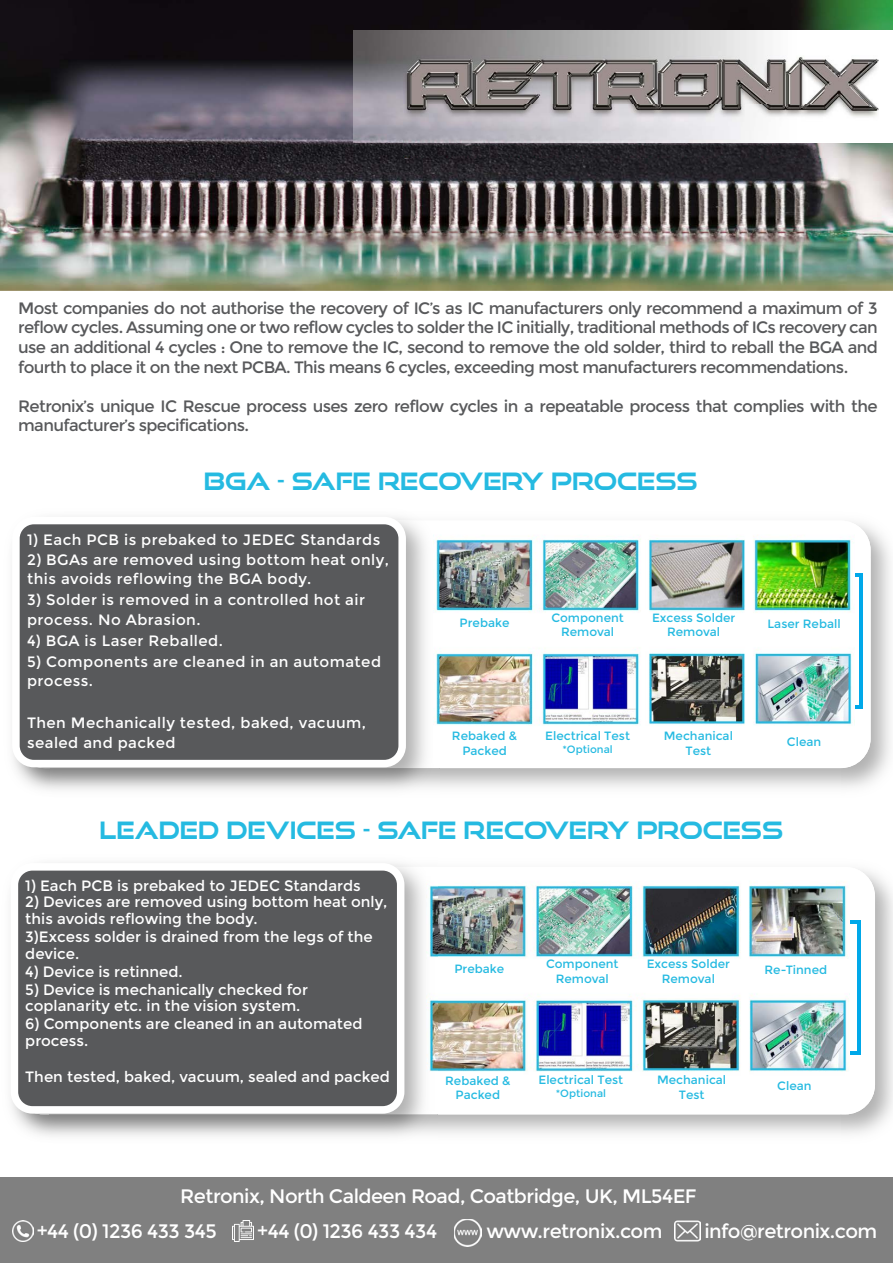
<style>
.page{position:relative;width:893px;height:1263px;background:#fff}
.page>*{position:absolute;margin:0;border:0;box-sizing:border-box;transform-origin:0 0}
.t1{font:700 24px "Good Times Rg";color:#25bae1}
.t2{font:19.5px/35.4px "Montserrat";letter-spacing:-.025em;color:#fff}
.t3{font:16.5px/19.5px "Montserrat";letter-spacing:-.04em;color:#58595b;text-align:justify}
.t4{font:15px/16.5px "Montserrat";color:#fff}
.t5{font:15px/19.5px "Montserrat";letter-spacing:.03em;color:#fff}
.t6{font:12px/14.4px "Montserrat";color:#25bae1;text-align:center}
.t7{font:10.5px "Montserrat";color:#25bae1}
</style>
<div class="page">
<img style="left:0;top:0;width:893px;height:291px">
<img style="left:353px;top:30px;width:540px;height:112px">
<img style="left:404px;top:21px;width:474px;height:9px">
<img style="left:404px;top:142px;width:474px;height:16px">
<hr style="left:816px;top:574px;width:46px;height:3px;background:#00a8e9">
<hr style="left:859px;top:575px;width:3px;height:132px;background:#00a8e9">
<hr style="left:816px;top:705px;width:46px;height:3px;background:#00a8e9">
<svg style="left:12px;top:517px;width:394px;height:250px;background:#67686a"></svg>
<img style="left:433px;top:527px;width:421px;height:236px">
<img style="left:858px;top:869px;width:35px;height:34px">
<div style="left:14px;top:867px;width:861px;height:247px;background:#fff;border-radius:30px"></div>
<hr style="left:814px;top:920px;width:47px;height:3px;background:#00a8e9">
<hr style="left:858px;top:921px;width:3px;height:132px;background:#00a8e9">
<hr style="left:814px;top:1051px;width:47px;height:3px;background:#00a8e9">
<img style="left:438px;top:884px;width:411px;height:188px">
<img style="left:14px;top:868px;width:424px;height:246px">
<svg style="left:11px;top:863px;width:393px;height:250px;background:#67686a"></svg>
<div style="left:0;top:1178px;width:893px;height:85px;background:#808080"></div>
<img style="left:13px;top:1220px;width:21px;height:21px">
<img style="left:233px;top:1220px;width:21px;height:21px">
<img style="left:454px;top:1219px;width:27px;height:27px">
<img style="left:675px;top:1220px;width:26px;height:22px">
<p class="t3" style="left:18px;top:299px;width:861px">Most companies do not authorise the recovery of IC’s as IC manufacturers only recommend a maximum of 3 reflow cycles. Assuming one or two reflow cycles to solder the IC initially, traditional methods of ICs recovery can use an additional 4 cycles : One to remove the IC, second to remove the old solder, third to reball the BGA and fourth to place it on the next PCBA. This means 6 cycles, exceeding most manufacturers recommendations.</p>
<p class="t3" style="left:18px;top:396px;width:861px">Retronix’s unique IC Rescue process uses zero reflow cycles in a repeatable process that complies with the manufacturer’s specifications.</p>
<h1 class="t1" style="left:204px;top:467px;width:496px">BGA - SAFE RECOVERY PROCESS</h1>
<p class="t5" style="left:27px;top:530px;width:355px">1) Each PCB is prebaked to JEDEC Standards</p>
<p class="t5" style="left:27px;top:550px;width:363px">2) BGAs are removed using bottom heat only, this avoids reflowing the BGA body.</p>
<p class="t5" style="left:27px;top:590px;width:339px">3) Solder is removed in a controlled hot air process. No Abrasion.</p>
<p class="t5" style="left:27px;top:631px;width:197px">4) BGA is Laser Reballed.</p>
<p class="t5" style="left:27px;top:652px;width:356px">5) Components are cleaned in an automated process.</p>
<p class="t5" style="left:27px;top:713px;width:341px">Then Mechanically tested, baked, vacuum, sealed and packed</p>
<p class="t6" style="left:460px;top:615px;width:51px">Prebake</p>
<p class="t6" style="left:551px;top:611px;width:74px">Component<br>Removal</p>
<p class="t6" style="left:652px;top:611px;width:85px">Excess Solder<br>Removal</p>
<p class="t6" style="left:767px;top:616px;width:75px">Laser Reball</p>
<p class="t6" style="left:452px;top:729px;width:67px">Rebaked &amp;<br>Packed</p>
<p class="t6" style="left:545px;top:729px;width:86px">Electrical Test</p>
<p class="t7" style="left:562px;top:743px;width:52px">*Optional</p>
<p class="t6" style="left:664px;top:729px;width:71px">Mechanical<br>Test</p>
<p class="t6" style="left:787px;top:735px;width:36px">Clean</p>
<h1 class="t1" style="left:100px;top:815px;width:685px">LEADED DEVICES - SAFE RECOVERY PROCESS</h1>
<p class="t4" style="left:25px;top:878px;width:337px">1) Each PCB is prebaked to JEDEC Standards</p>
<p class="t4" style="left:25px;top:894px;width:364px">2) Devices are removed using bottom heat only, this avoids reflowing the body.</p>
<p class="t4" style="left:25px;top:929px;width:349px">3)Excess solder is drained from the legs of the device.</p>
<p class="t4" style="left:25px;top:963px;width:159px">4) Device is retinned.</p>
<p class="t4" style="left:25px;top:981px;width:284px">5) Device is mechanically checked for coplanarity etc. in the vision system.</p>
<p class="t4" style="left:25px;top:1016px;width:339px">6) Components are cleaned in an automated process.</p>
<p class="t4" style="left:25px;top:1068px;width:366px">Then tested, baked, vacuum, sealed and packed</p>
<p class="t6" style="left:454px;top:962px;width:51px">Prebake</p>
<p class="t6" style="left:546px;top:957px;width:74px">Component<br>Removal</p>
<p class="t6" style="left:647px;top:957px;width:85px">Excess Solder<br>Removal</p>
<p class="t6" style="left:764px;top:963px;width:64px">Re-Tinned</p>
<p class="t6" style="left:445px;top:1073px;width:67px">Rebaked &amp;<br>Packed</p>
<p class="t6" style="left:538px;top:1073px;width:86px">Electrical Test</p>
<p class="t7" style="left:556px;top:1087px;width:52px">*Optional</p>
<p class="t6" style="left:657px;top:1073px;width:71px">Mechanical<br>Test</p>
<p class="t6" style="left:777px;top:1079px;width:36px">Clean</p>
<p class="t2" style="left:37px;top:1178px;width:661px;text-indent:144px">Retronix, North Caldeen Road, Coatbridge, UK, ML54EF +44 (0) 1236 433 345</p>
<p class="t2" style="left:257px;top:1214px;width:181px">+44 (0) 1236 433 434</p>
<p class="t2" style="left:486px;top:1214px;width:178px">www.retronix.com</p>
<p class="t2" style="left:704px;top:1214px;width:174px">info@retronix.com</p>
</div>
